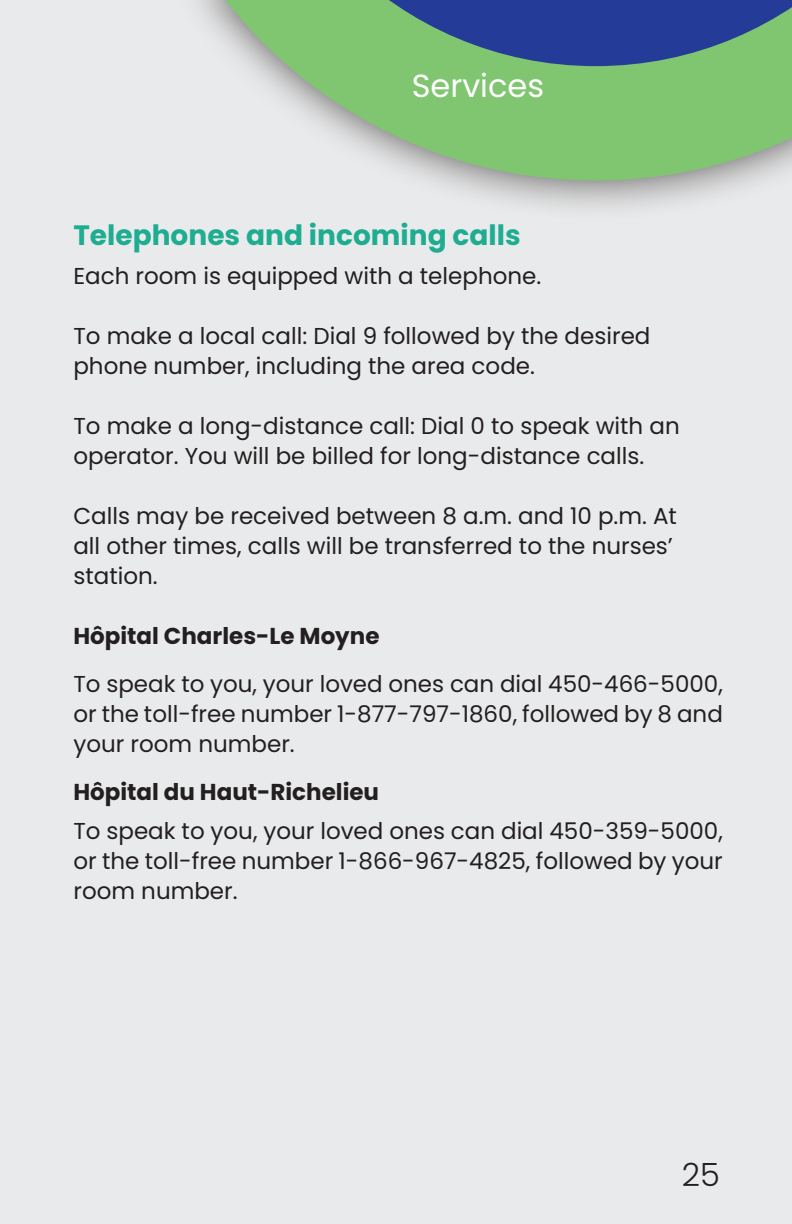
<style>
.page{position:relative;width:792px;height:1224px;background:#e9eaeb}
.page>*{position:absolute;margin:0;border:0;box-sizing:border-box;transform-origin:0 0}
.t1{font:32px "Poppins";color:#fff}
.t2{font:300 32px "Poppins";color:#231f20}
.t3{font:700 28px "Poppins";color:#1fad91}
.t4{font:23px/30px "Poppins";color:#231f20}
.t5{font:700 23px "Poppins";color:#231f20}
</style>
<div class="page">
<div style="left:173px;top:0;width:619px;height:222px;background:#231f20;opacity:.75"></div>
<svg style="left:173px;top:0;width:619px;height:180px;fill:#80c671"></svg>
<svg style="left:240px;top:0;width:552px;height:66px;background:#537f86"></svg>
<h1 class="t1" style="left:412px;top:67px;width:134px">Services</h1>
<p class="t3" style="left:73px;top:219px;width:449px">Telephones and incoming calls</p>
<p class="t4" style="left:73px;top:261px;width:469px">Each room is equipped with a telephone.</p>
<p class="t4" style="left:73px;top:321px;width:579px">To make a local call: Dial 9 followed by the desired phone number, including the area code.</p>
<p class="t4" style="left:73px;top:411px;width:608px">To make a long-distance call: Dial 0 to speak with an operator. You will be billed for long-distance calls.</p>
<p class="t4" style="left:73px;top:501px;width:605px">Calls may be received between 8 a.m. and 10 p.m. At all other times, calls will be transferred to the nurses’ station.</p>
<p class="t5" style="left:73px;top:623px;width:308px">Hôpital Charles-Le Moyne</p>
<p class="t4" style="left:73px;top:669px;width:651px;text-align:justify">To speak to you, your loved ones can dial 450-466-5000, or the toll-free number 1-877-797-1860, followed by 8 and your room number.</p>
<p class="t5" style="left:73px;top:779px;width:307px">Hôpital du Haut-Richelieu</p>
<p class="t4" style="left:73px;top:816px;width:651px;text-align:justify">To speak to you, your loved ones can dial 450-359-5000, or the toll-free number 1-866-967-4825, followed by your room number.</p>
<h1 class="t2" style="left:682px;top:1156px;width:40px">25</h1>
</div>
